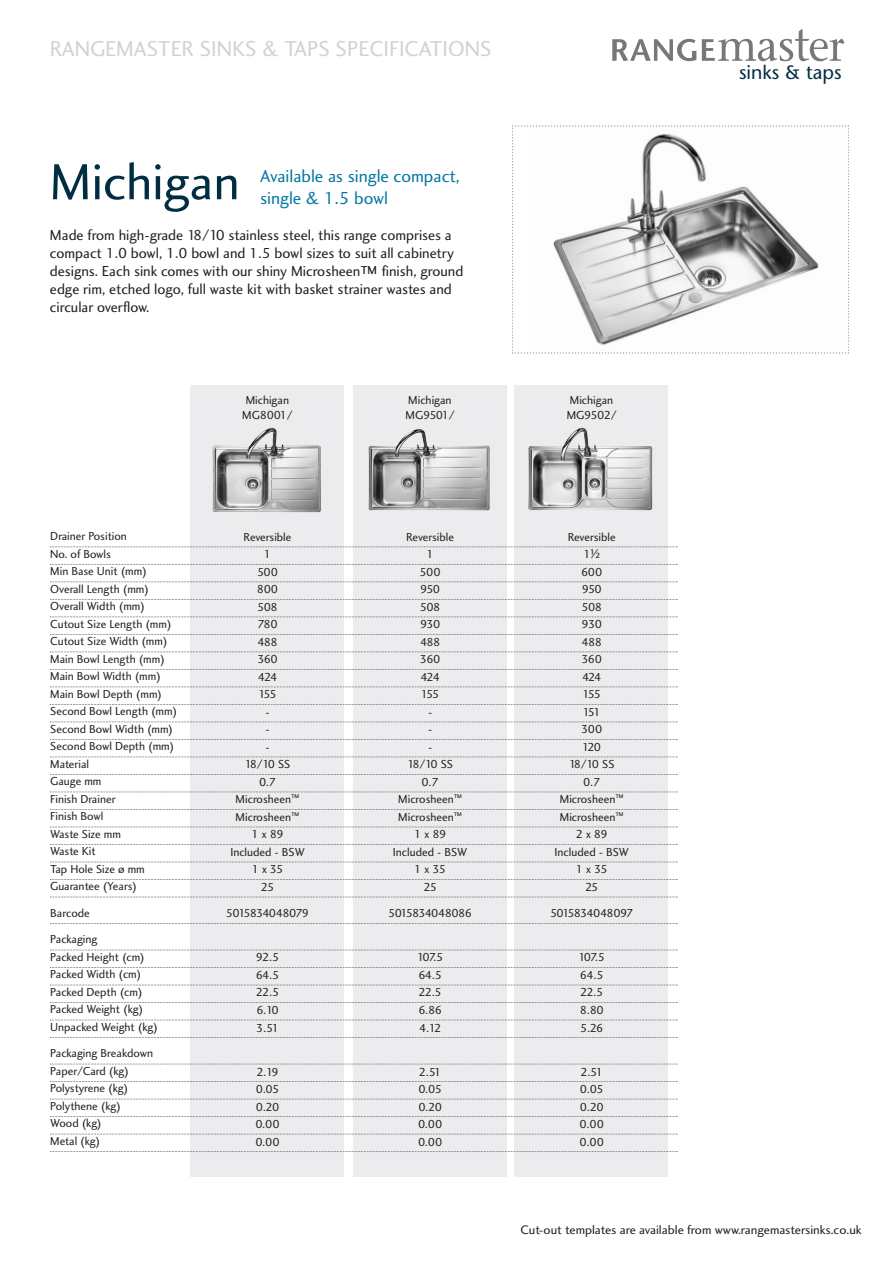
<style>
.page{position:relative;width:893px;height:1263px;background:#fff}
.page>*{position:absolute;margin:0;border:0;box-sizing:border-box;transform-origin:0 0}
.t1{font:52.5px "Charlotte Sans Book Plain";color:#012d42}
.t2{font:22.35px "Charlotte Sans Book Plain";color:#d1d2d4}
.t3{font:19.35px "Stone Sans";color:#012d42}
.t4{font:18px/21.6px "Charlotte Sans Book Plain";color:#0678a2}
.t5{font:15px/18px "Charlotte Sans Book Plain";color:#231f20}
.t6{font:12.75px "Charlotte Sans Book Plain";color:#231f20;scale:1.04 1}
.t7{font:12px/17.5px "Charlotte Sans Book Plain";color:#231f20}
.t8{font:12px/17.5px "Charlotte Sans Book Plain";letter-spacing:-.08em;color:#231f20}
.t9{font:12px "Charlotte Sans Book Plain";letter-spacing:-.075em;color:#231f20}
.t10{font:12px "Charlotte Sans Book Plain";letter-spacing:-.06em;color:#231f20}
.t11{font:12px "Charlotte Sans Book Plain";letter-spacing:-.07em;color:#231f20}
.s1{font-family:"Lucida Grande"}
</style>
<div class="page">
<div style="left:190px;top:386px;width:154px;height:791px;background:#ececee"></div>
<svg style="left:512px;top:125px;width:337px;height:229px"></svg>
<svg style="left:612px;top:39px;width:84px;height:22px"></svg>
<svg style="left:702px;top:29px;width:142px;height:32px"></svg>
<div style="left:353px;top:386px;width:154px;height:791px;background:#ececee"></div>
<div style="left:514px;top:386px;width:154px;height:791px;background:#ececee"></div>
<img style="left:213px;top:428px;width:108px;height:84px">
<svg style="left:50px;top:546px;width:628px;height:1px"></svg>
<svg style="left:50px;top:564px;width:628px;height:1px"></svg>
<svg style="left:50px;top:581px;width:628px;height:1px"></svg>
<svg style="left:50px;top:599px;width:628px;height:1px"></svg>
<svg style="left:50px;top:616px;width:628px;height:1px"></svg>
<svg style="left:50px;top:634px;width:628px;height:1px"></svg>
<svg style="left:50px;top:651px;width:628px;height:1px"></svg>
<svg style="left:50px;top:669px;width:628px;height:1px"></svg>
<svg style="left:50px;top:686px;width:628px;height:1px"></svg>
<svg style="left:50px;top:704px;width:628px;height:1px"></svg>
<svg style="left:50px;top:721px;width:628px;height:1px"></svg>
<svg style="left:50px;top:739px;width:628px;height:1px"></svg>
<svg style="left:50px;top:756px;width:628px;height:1px"></svg>
<svg style="left:50px;top:774px;width:628px;height:1px"></svg>
<svg style="left:50px;top:791px;width:628px;height:1px"></svg>
<svg style="left:50px;top:809px;width:628px;height:1px"></svg>
<svg style="left:50px;top:826px;width:628px;height:1px"></svg>
<svg style="left:50px;top:844px;width:628px;height:1px"></svg>
<svg style="left:50px;top:862px;width:628px;height:1px"></svg>
<svg style="left:50px;top:879px;width:628px;height:1px"></svg>
<svg style="left:50px;top:897px;width:628px;height:1px"></svg>
<svg style="left:50px;top:923px;width:628px;height:1px"></svg>
<svg style="left:50px;top:950px;width:628px;height:1px"></svg>
<svg style="left:50px;top:967px;width:628px;height:1px"></svg>
<svg style="left:50px;top:985px;width:628px;height:1px"></svg>
<svg style="left:50px;top:1002px;width:628px;height:1px"></svg>
<svg style="left:50px;top:1020px;width:628px;height:1px"></svg>
<svg style="left:50px;top:1037px;width:628px;height:1px"></svg>
<svg style="left:50px;top:1064px;width:628px;height:1px"></svg>
<svg style="left:50px;top:1081px;width:628px;height:1px"></svg>
<svg style="left:50px;top:1099px;width:628px;height:1px"></svg>
<svg style="left:50px;top:1116px;width:628px;height:1px"></svg>
<svg style="left:50px;top:1134px;width:628px;height:1px"></svg>
<svg style="left:50px;top:1151px;width:628px;height:1px"></svg>
<img style="left:368px;top:429px;width:122px;height:81px">
<img style="left:528px;top:427px;width:124px;height:83px">
<h2 class="t2" style="left:50px;top:40px;width:443px">RANGEMASTER SINKS &amp; TAPS SPECIFICATIONS</h2>
<h1 class="t1" style="left:50px;top:162px;width:191px">Michigan</h1>
<p class="t5" style="left:50px;top:227px;width:415px">Made from high-grade 18/10 stainless steel, this range comprises a compact 1.0 bowl, 1.0 bowl and 1.5 bowl sizes to suit all cabinetry designs. Each sink comes with our shiny Microsheen™ finish, ground edge rim, etched logo, full waste kit with basket strainer wastes and circular overflow.</p>
<h3 class="t4" style="left:260px;top:167px;width:201px">Available as single compact, single &amp; 1.5 bowl</h3>
<p class="t7" style="left:242px;top:394px;width:52px;line-height:14.4px">Michigan<br>MG8001/</p>
<p class="t7" style="left:405px;top:394px;width:50px;line-height:14.4px">Michigan<br>MG9501/</p>
<p class="t7" style="left:567px;top:394px;width:51px;line-height:14.4px">Michigan<br>MG9502/</p>
<h3 class="t3" style="left:739px;top:65px;width:104px">sinks &amp; taps</h3>
<p class="t7" style="left:50px;top:528px;width:128px">Drainer Position<br>No. of Bowls<br>Min Base Unit (mm)<br>Overall Length (mm)<br>Overall Width (mm)<br>Cutout Size Length (mm)<br>Cutout Size Width (mm)<br>Main Bowl Length (mm)<br>Main Bowl Width (mm)<br>Main Bowl Depth (mm)<br>Second Bowl Length (mm)<br>Second Bowl Width (mm)<br>Second Bowl Depth (mm)<br>Material<br>Gauge mm<br>Finish Drainer<br>Finish Bowl<br>Waste Size mm<br>Waste Kit<br>Tap Hole Size ø mm<br>Guarantee (Years)</p>
<p class="t7" style="left:50px;top:905px;width:41px">Barcode</p>
<p class="t7" style="left:50px;top:932px;width:109px">Packaging<br>Packed Height (cm)<br>Packed Width (cm)<br>Packed Depth (cm)<br>Packed Weight (kg)<br>Unpacked Weight (kg)</p>
<p class="t7" style="left:50px;top:1046px;width:104px">Packaging Breakdown<br>Paper/Card (kg)<br>Polystyrene (kg)<br>Polythene (kg)<br>Wood (kg)<br>Metal (kg)</p>
<p class="t7" style="left:230px;top:529px;width:76px;text-align:center">Reversible<br>1<br>500<br>800<br>508<br>780<br>488<br>360<br>424<br>155<br>-<br>-<br>-<br>18/10 SS<br>0.7<br>Microsheen<sup>™<br></sup>Microsheen<sup>™<br></sup>1 x 89<br>Included - BSW<br>1 x 35<br>25</p>
<p class="t9" style="left:226px;top:909px;width:85px">5015834048079</p>
<p class="t7" style="left:256px;top:950px;width:25px;text-align:justify">92.5<br>64.5<br>22.5<br>6.10<br>3.51</p>
<p class="t7" style="left:255px;top:1064px;width:26px;text-align:justify">2.19<br>0.05<br>0.20<br>0.00<br>0.00</p>
<p class="t7" style="left:393px;top:529px;width:76px;text-align:center">Reversible<br>1<br>500<br>950<br>508<br>930<br>488<br>360<br>424<br>155<br>-<br>-<br>-<br>18/10 SS<br>0.7<br>Microsheen<sup>™<br></sup>Microsheen<sup>™<br></sup>1 x 89<br>Included - BSW<br>1 x 35<br>25</p>
<p class="t10" style="left:388px;top:909px;width:85px">5015834048086</p>
<p class="t8" style="left:417px;top:950px;width:28px">107.5<br>64.5<br>22.5<br>6.86<br>4.12</p>
<p class="t7" style="left:418px;top:1064px;width:26px;text-align:justify">2.51<br>0.05<br>0.20<br>0.00<br>0.00</p>
<p class="t7" style="left:555px;top:529px;width:76px;text-align:center">Reversible<br>1<span class="s1">½<br></span>600<br>950<br>508<br>930<br>488<br>360<br>424<br>155<br>151<br>300<br>120<br>18/10 SS<br>0.7<br>Microsheen<sup>™<br></sup>Microsheen<sup>™<br></sup>2 x 89<br>Included - BSW<br>1 x 35<br>25</p>
<p class="t11" style="left:550px;top:909px;width:85px">5015834048097</p>
<p class="t8" style="left:579px;top:950px;width:28px">107.5<br>64.5<br>22.5<br>8.80<br>5.26</p>
<p class="t7" style="left:580px;top:1064px;width:26px;text-align:justify">2.51<br>0.05<br>0.20<br>0.00<br>0.00</p>
<p class="t6" style="left:520px;top:1225px;width:329px">Cut-out templates are available from www.rangemastersinks.co.uk</p>
</div>
